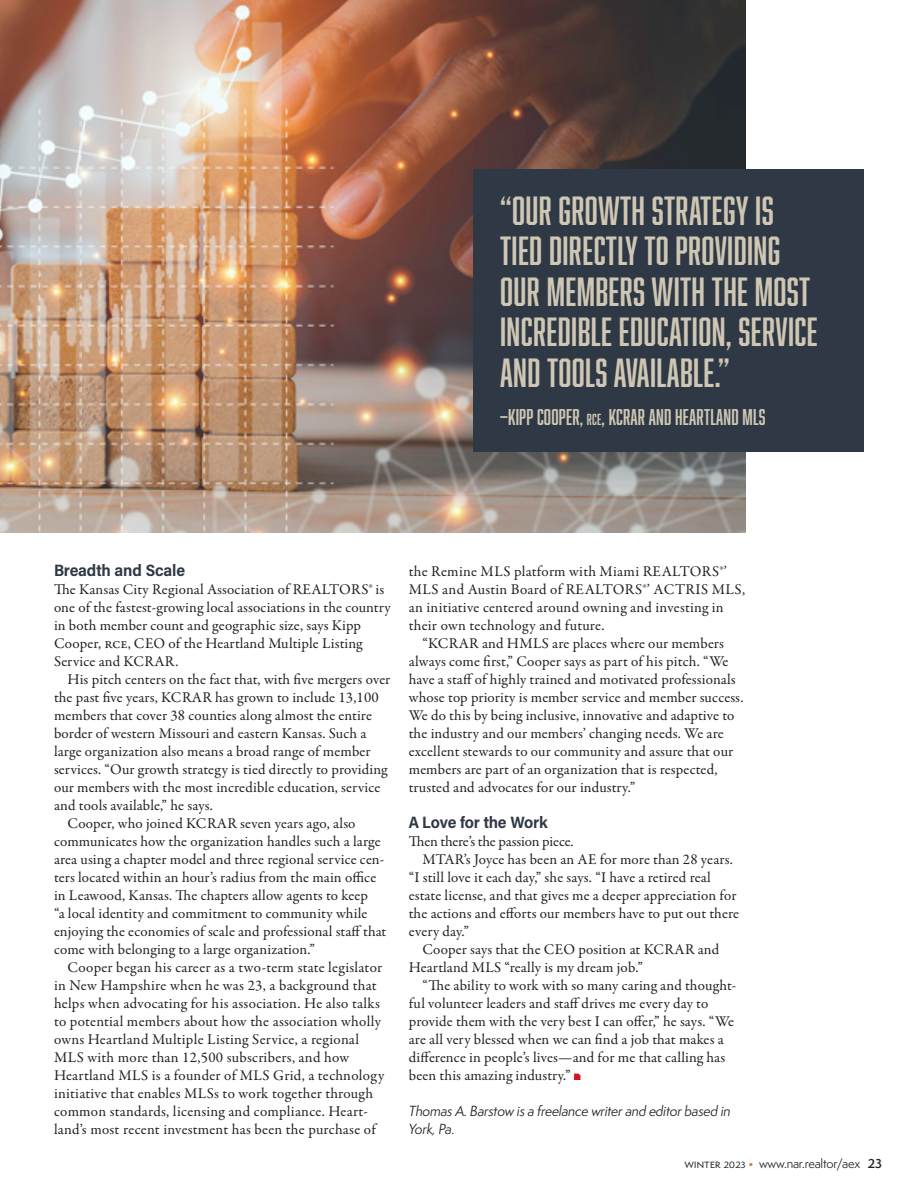
<style>
.page{position:relative;width:918px;height:1188px;background:#fff}
.page>*{position:absolute;margin:0;border:0;box-sizing:border-box;transform-origin:0 0}
.t1{font:37.5px/40.5px "Abolition";letter-spacing:.01em;color:#cfc7b4}
.t2{font:21px "Abolition";letter-spacing:.01em;color:#cfc7b4}
.Subhead_1{font:16.5px "Acumin Variable Concept";letter-spacing:-.01em;color:#2f3945}
.Body_Copy{font:15px/18px "Garamond Premr Pro";letter-spacing:.01em;color:#231f20}
.Body_Copy___No_Inden{font:15px/18px "Garamond Premr Pro";letter-spacing:.01em;color:#231f20}
.Body_Copy___No_Inden-2{font:15px "Garamond Premr Pro";letter-spacing:-.01em;color:#231f20}
.Author_Bio{font:italic 13.5px/18px "Semplicita Pro";letter-spacing:-.02em;color:#231f20}
.t3{font:12px "Semplicita Pro";letter-spacing:-.02em;color:#231f20}
.s1{font-size:14.7px}
.s2{color:#ea6d1f}
.s3{font-weight:600}
</style>
<div class="page">
<svg style="left:574px;top:1074px;width:6px;height:6px"></svg>
<img style="left:0;top:0;width:746px;height:532px">
<div style="left:473px;top:170px;width:391px;height:282px;background:#2f3945"></div>
<p class="t1" style="left:500px;top:190px;width:319px">“OUR GROWTH STRATEGY IS<br>TIED DIRECTLY TO PROVIDING<br>OUR MEMBERS WITH THE MOST<br>INCREDIBLE EDUCATION, SERVICE<br>AND TOOLS AVAILABLE.”</p>
<p class="t2" style="left:500px;top:405px;width:267px">—KIPP COOPER, <span class="s1">RCE</span>, KCRAR AND HEARTLAND MLS</p>
<p class="Subhead_1" style="left:54px;top:559px;width:133px">Breadth and Scale</p>
<p class="Body_Copy___No_Inden" style="left:54px;top:581px;width:338px">The Kansas City Regional Association of REALTORS® is one of the fastest-growing local associations in the country in both member count and geographic size, says Kipp Cooper, rce, CEO of the Heartland Multiple Listing Service and KCRAR.</p>
<p class="Body_Copy" style="left:54px;top:671px;width:338px;text-indent:14px">His pitch centers on the fact that, with five mergers over the past five years, KCRAR has grown to include 13,100 members that cover 38 counties along almost the entire border of western Missouri and eastern Kansas. Such a large organization also means a broad range of member services. “Our growth strategy is tied directly to providing our members with the most incredible education, service and tools available,” he says.</p>
<p class="Body_Copy" style="left:54px;top:815px;width:334px;text-indent:14px">Cooper, who joined KCRAR seven years ago, also communicates how the organization handles such a large area using a chapter model and three regional service cen&shy;ters located within an hour’s radius from the main office in Leawood, Kansas. The chapters allow agents to keep<br>“a local identity and commitment to community while enjoying the economies of scale and professional staff that come with belonging to a large organization.”</p>
<p class="Body_Copy" style="left:54px;top:959px;width:332px;text-indent:14px">Cooper began his career as a two-term state legislator in New Hampshire when he was 23, a background that helps when advocating for his association. He also talks to potential members about how the association wholly owns Heartland Multiple Listing Service, a regional MLS with more than 12,500 subscribers, and how Heartland MLS is a founder of MLS Grid, a technology initiative that enables MLSs to work together through common standards, licensing and compliance. Heart&shy;land’s most recent investment has been the purchase of</p>
<p class="Body_Copy" style="left:409px;top:563px;width:338px">the Remine MLS platform with Miami REALTORS®’ MLS and Austin Board of REALTORS®’ ACTRIS MLS, an initiative centered around owning and investing in their own technology and future.</p>
<p class="Body_Copy" style="left:409px;top:635px;width:336px;text-indent:14px">“KCRAR and HMLS are places where our members always come first,” Cooper says as part of his pitch. “We have a staff of highly trained and motivated professionals whose top priority is member service and member success.<br>We do this by being inclusive, innovative and adaptive to the industry and our members’ changing needs. We are excellent stewards to our community and assure that our members are part of an organization that is respected, trusted and advocates for our industry.”</p>
<p class="Subhead_1" style="left:409px;top:811px;width:140px">A Love for the Work</p>
<p class="Body_Copy___No_Inden-2" style="left:409px;top:832px;width:166px">Then there’s the passion piece.</p>
<p class="Body_Copy" style="left:409px;top:851px;width:332px;text-indent:14px">MTAR’s Joyce has been an AE for more than 28 years. “I still love it each day,” she says. “I have a retired real estate license, and that gives me a deeper appreciation for the actions and efforts our members have to put out there every day.”</p>
<p class="Body_Copy" style="left:409px;top:941px;width:312px;text-indent:14px">Cooper says that the CEO position at KCRAR and<br>Heartland MLS “really is my dream job.”</p>
<p class="Body_Copy" style="left:409px;top:977px;width:329px;text-indent:14px">“The ability to work with so many caring and thought&shy;ful volunteer leaders and staff drives me every day to provide them with the very best I can offer,” he says. “We are all very blessed when we can find a job that makes a difference in people’s lives—and for me that calling has been this amazing industry.”</p>
<p class="Author_Bio" style="left:409px;top:1102px;width:323px">Thomas A. Barstow is a freelance writer and editor based in<br>York, Pa.</p>
<p class="t3" style="left:685px;top:1155px;width:199px">winter 2023 <span class="s2">•</span> www.nar.realtor/aex <span class="s3">23</span></p>
</div>
